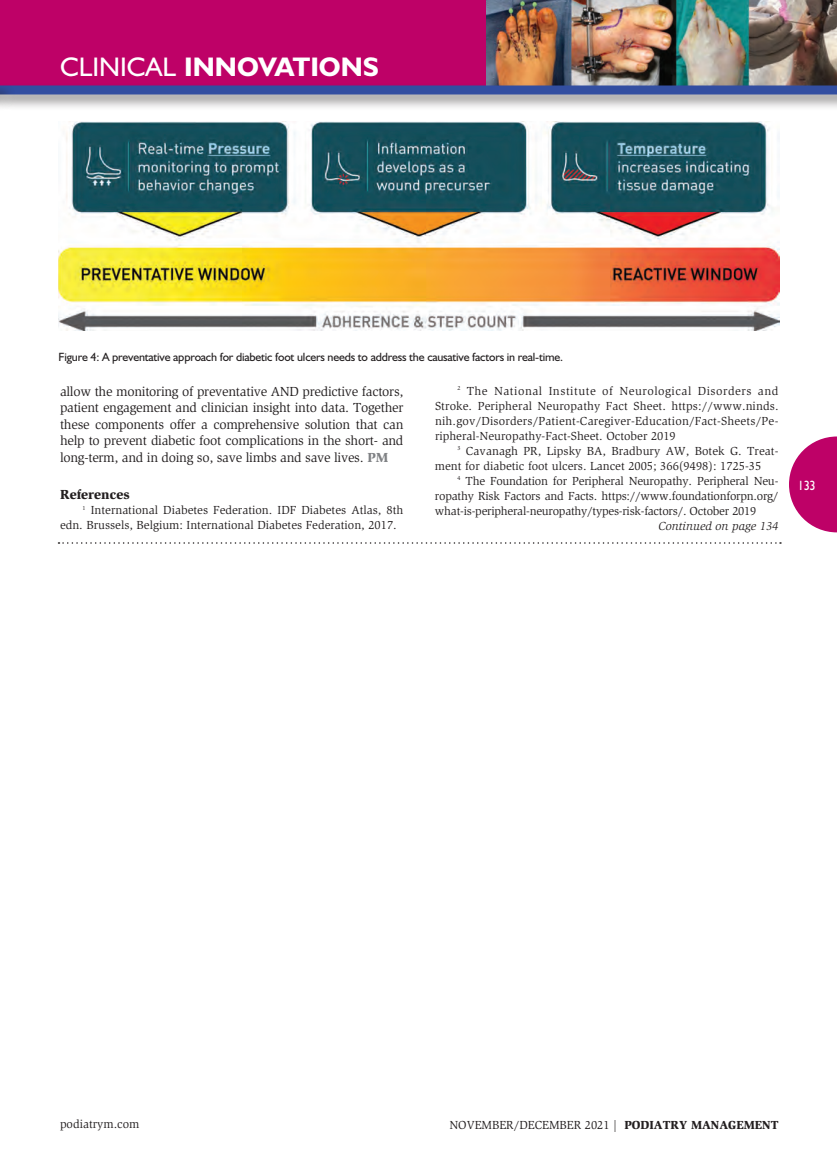
<style>
.page{position:relative;width:837px;height:1161px;background:#fff}
.page>*{position:absolute;margin:0;border:0;box-sizing:border-box;transform-origin:0 0}
.t1{font:700 27px "Humanist 521 BT";color:#fff}
._2011-Global_Text{font:13.5px/16.5px "Slimbach";letter-spacing:-.02em;color:#231f20;text-align:justify}
._2011-Subhead1{font:900 13.5px "Slimbach";color:#231f20}
.t2{font:13.5px "Humanist 521 BT";color:#fff;scale:.9 1}
._2011-Global_Text-2{font:12px/15px "Slimbach";color:#231f20}
._2011-Photo_Caption{font:12px "Humanist 521 BT";letter-spacing:-.015em;color:#231f20}
.t3{font:italic 12px "Slimbach";color:#231f20}
.s1{font-weight:400}
.s2{font-weight:900;color:#808285}
.s3{font-weight:900}
</style>
<div class="page">
<div style="left:0;top:0;width:837px;height:88px;background:#be0167"></div>
<img style="left:486px;top:0;width:351px;height:82px">
<div style="left:0;top:82px;width:837px;height:29px;background:#231f20;opacity:.5"></div>
<div style="left:0;top:86px;width:837px;height:8px;background:#324ea1"></div>
<svg style="left:789px;top:436px;width:48px;height:96px"></svg>
<img style="left:58px;top:121px;width:722px;height:209px">
<svg style="left:58px;top:542px;width:723px;height:2px"></svg>
<div style="left:0;top:82px;width:16px;height:29px;background:#231f20;opacity:.5"></div>
<p class="t1" style="left:60px;top:50px;width:321px"><span class="s1">CLINICAL</span> INNOVATIONS</p>
<p class="_2011-Photo_Caption" style="left:58px;top:350px;width:506px">Figure 4: A preventative approach for diabetic foot ulcers needs to address the causative factors in real-time.</p>
<p class="_2011-Global_Text" style="left:60px;top:383px;width:345px">allow the monitoring of preventative AND predictive factors, patient engagement and clinician insight into data. Together these components offer a comprehensive solution that can help to prevent diabetic foot complications in the short- and long-term, and in doing so, save limbs and save lives. <span class="s2">PM</span></p>
<p class="_2011-Subhead1" style="left:60px;top:486px;width:71px">References</p>
<p class="_2011-Global_Text-2" style="left:60px;top:503px;width:345px;text-indent:22px"><sup>1</sup> International Diabetes Federation. IDF Diabetes Atlas, 8th edn. Brussels, Belgium: International Diabetes Federation, 2017.</p>
<p class="_2011-Global_Text-2" style="left:435px;top:383px;width:345px;text-align:justify;text-indent:22px"><sup>2</sup> The National Institute of Neurological Disorders and Stroke. Peripheral Neuropathy Fact Sheet. https://www.ninds. nih.gov/Disorders/Patient-Caregiver-Education/Fact-Sheets/Pe&shy;ripheral-Neuropathy-Fact-Sheet. October 2019</p>
<p class="_2011-Global_Text-2" style="left:435px;top:443px;width:345px;text-indent:23px"><sup>3</sup> Cavanagh PR, Lipsky BA, Bradbury AW, Botek G. Treat&shy;ment for diabetic foot ulcers. Lancet 2005; 366(9498): 1725-35</p>
<p class="_2011-Global_Text-2" style="left:435px;top:473px;width:345px;text-align:justify;text-indent:23px"><sup>4</sup> The Foundation for Peripheral Neuropathy. Peripheral Neu&shy;ropathy Risk Factors and Facts. https://www.foundationforpn.org/ what-is-peripheral-neuropathy/types-risk-factors/. October 2019</p>
<p class="t3" style="left:659px;top:519px;width:121px">Continued on page 134</p>
<p class="t2" style="left:798px;top:477px;width:21px">133</p>
<p class="_2011-Global_Text-2" style="left:60px;top:1117px;width:81px">podiatrym.com</p>
<p class="_2011-Global_Text-2" style="left:449px;top:1117px;width:331px">NOVEMBER/DECEMBER 2021 | <span class="s3">PODIATRY MANAGEMENT</span></p>
</div>
